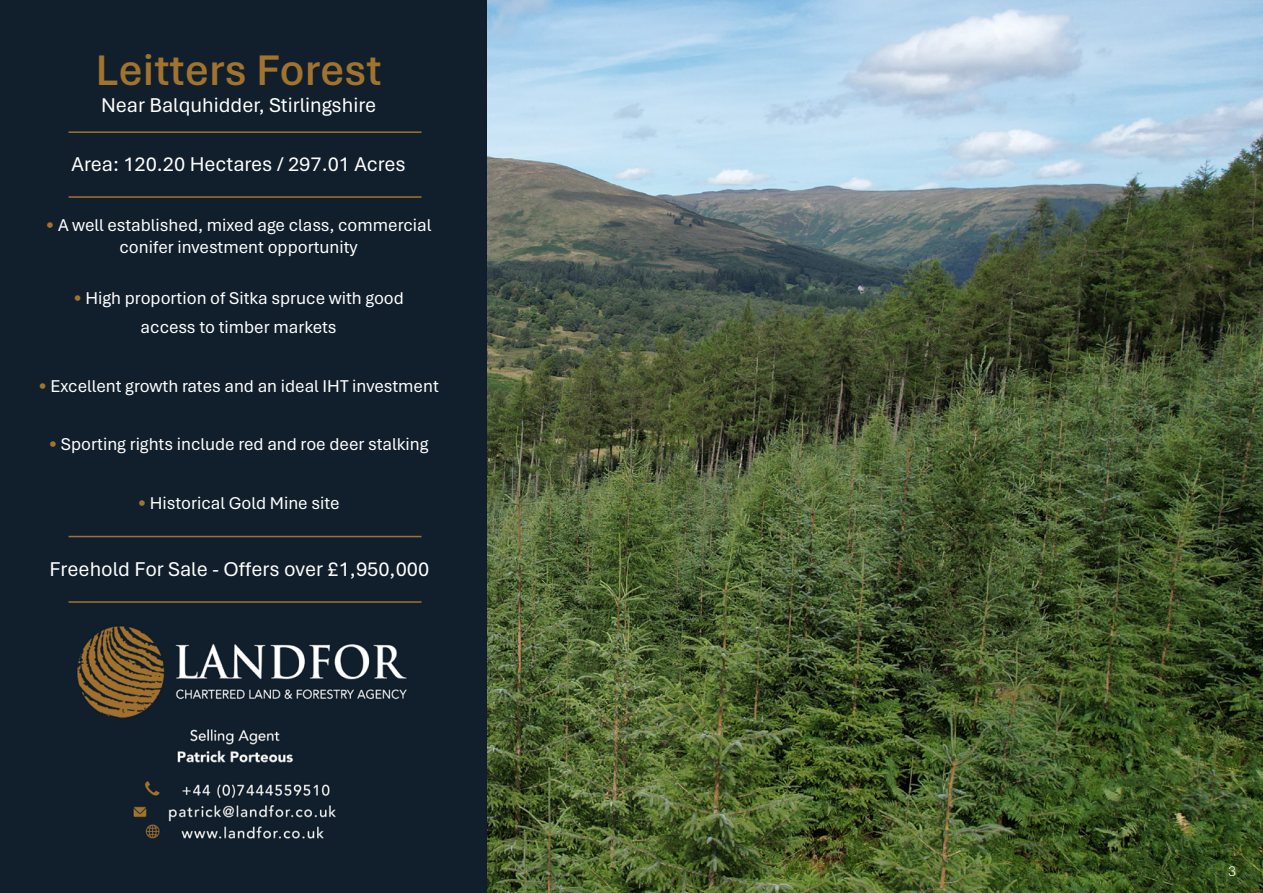
<style>
.page{position:relative;width:1263px;height:893px;background:#fff}
.page>*{position:absolute;margin:0;border:0;box-sizing:border-box;transform-origin:0 0}
.t1{font:600 45px "Aptos";color:#a2732d}
.t2{font:21px "Aptos";color:#fff}
.t3{font:18px/21.6px "Aptos";color:#fff;text-align:center}
.t4{font:300 15px "Aptos";color:#fff}
.s1{color:#a2732d}
</style>
<div class="page">
<img style="left:487px;top:0;width:776px;height:893px">
<div style="left:0;top:0;width:487px;height:893px;background:#111f2c"></div>
<hr style="left:69px;top:196px;width:352px;height:2px;background:#a2732d">
<hr style="left:69px;top:131px;width:352px;height:2px;background:#a2732d">
<hr style="left:69px;top:536px;width:352px;height:1px;background:#a2732d">
<hr style="left:69px;top:601px;width:352px;height:2px;background:#a2732d">
<img style="left:43px;top:624px;width:391px;height:216px">
<p class="t1" style="left:96px;top:39px;width:288px">Leitters Forest</p>
<p class="t2" style="left:101px;top:91px;width:277px">Near Balquhidder, Stirlingshire</p>
<p class="t2" style="left:72px;top:150px;width:336px">Area: 120.20 Hectares / 297.01 Acres</p>
<p class="t3" style="left:46px;top:214px;width:387px"><span class="s1">•</span> A well established, mixed age class, commercial conifer investment opportunity</p>
<p class="t3" style="left:73px;top:287px;width:332px"><span class="s1">•</span> High proportion of Sitka spruce with good</p>
<p class="t3" style="left:141px;top:316px;width:198px">access to timber markets</p>
<p class="t3" style="left:38px;top:374px;width:402px"><span class="s1">•</span> Excellent growth rates and an ideal IHT investment</p>
<p class="t3" style="left:49px;top:433px;width:381px"><span class="s1">•</span> Sporting rights include red and roe deer stalking</p>
<p class="t3" style="left:138px;top:491px;width:203px"><span class="s1">•</span> Historical Gold Mine site</p>
<p class="t2" style="left:50px;top:555px;width:381px">Freehold For Sale - Offers over £1,950,000</p>
<p class="t4" style="left:1228px;top:861px;width:10px">3</p>
</div>
